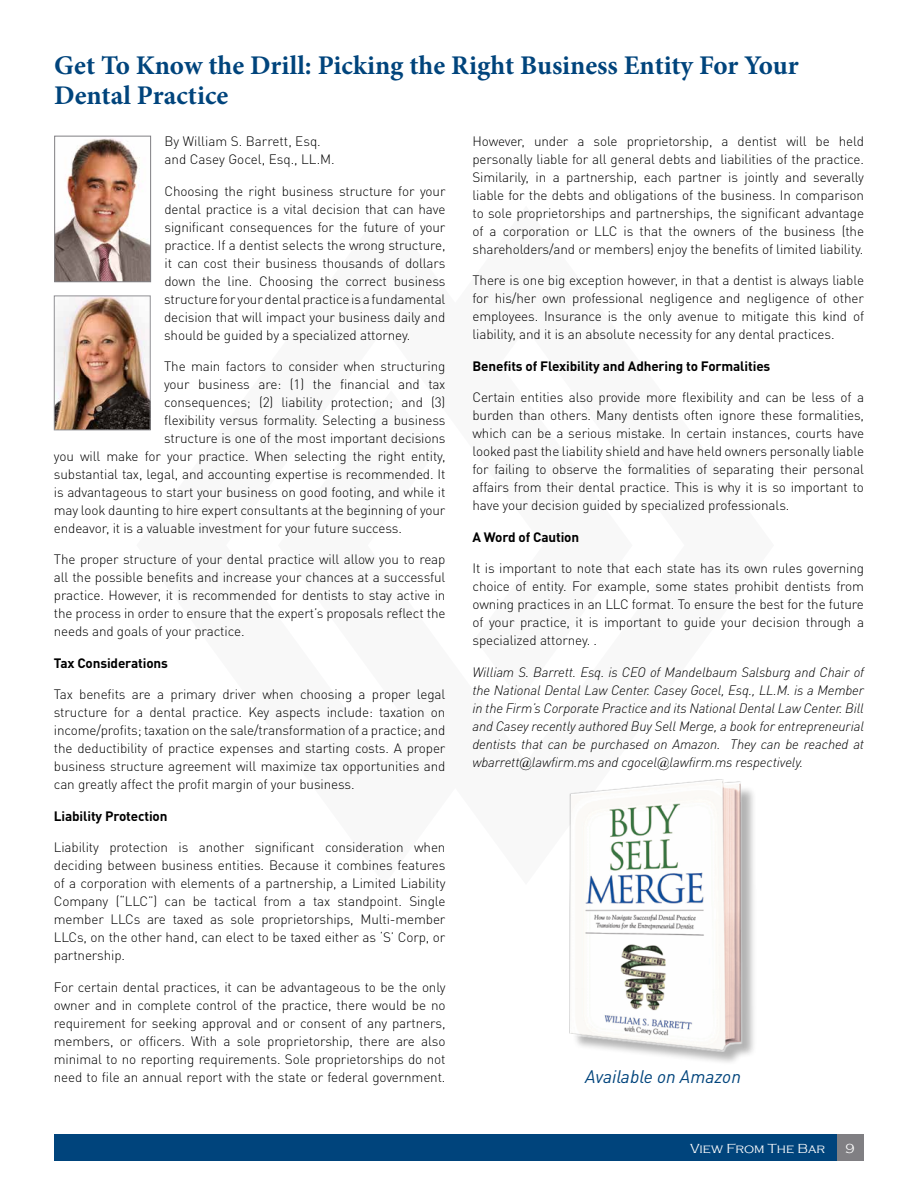
<style>
.page{position:relative;width:918px;height:1188px;background:#fff}
.page>*{position:absolute;margin:0;border:0;box-sizing:border-box;transform-origin:0 0}
.t1{font:700 27px/30px "Minion Pro";color:#00447c}
.t2{font:italic 18px "DINOT";color:#00447c}
.t3{font:300 13.5px/18px "DINOT";letter-spacing:-.01em;color:#000;text-align:justify}
.t4{font:italic 300 13.5px/18px "DINOT";letter-spacing:-.01em;color:#000;text-align:justify}
.t5{font:700 13.5px "DINOT";letter-spacing:-.01em;color:#000}
.t6{font:300 13.5px "Copperplate Gothic";color:#fff}
.s1{font-family:"Times New Roman";font-weight:400;font-style:normal}
</style>
<div class="page">
<div style="left:837px;top:1134px;width:27px;height:27px;background:#807f83"></div>
<div style="left:54px;top:1134px;width:783px;height:27px;background:#00447c"></div>
<img style="left:56px;top:138px;width:93px;height:142px">
<div style="left:54px;top:136px;width:97px;height:146px;border:1px solid #807f83"></div>
<img style="left:56px;top:298px;width:93px;height:130px">
<div style="left:54px;top:296px;width:97px;height:134px;border:1px solid #919195"></div>
<img style="left:636px;top:789px;width:118px;height:274px">
<div style="left:568px;top:780px;width:175px;height:272px;background:#000;opacity:.2"></div>
<h1 class="t1" style="left:54px;top:50px;width:746px">Get To Know the Drill: Picking the Right Business Entity For Your<br>Dental Practice</h1>
<p class="t3" style="left:164px;top:132px;width:172px">By William S. Barrett, Esq. and Casey Gocel, Esq., LL.M.</p>
<p class="t3" style="left:164px;top:182px;width:283px">Choosing the right business structure for your dental practice is a vital decision that can have significant consequences for the future of your practice. If a dentist selects the wrong structure, it can cost their business thousands of dollars down the line. Choosing the correct business structure for your dental practice is a fundamental decision that will impact your business daily and should be guided by a specialized attorney.</p>
<p class="t3" style="left:164px;top:357px;width:283px">The main factors to consider when structuring</p>
<p class="t3" style="left:164px;top:375px;width:283px">your business are: (1) the financial and tax</p>
<p class="t3" style="left:164px;top:393px;width:283px">consequences; (2) liability protection; and (3)</p>
<p class="t3" style="left:164px;top:411px;width:283px">flexibility versus formality. Selecting a business</p>
<p class="t3" style="left:164px;top:429px;width:283px">structure is one of the most important decisions</p>
<p class="t3" style="left:54px;top:447px;width:393px">you will make for your practice. When selecting the right entity,</p>
<p class="t3" style="left:54px;top:465px;width:393px">substantial tax, legal, and accounting expertise is recommended. It</p>
<p class="t3" style="left:54px;top:483px;width:393px">is advantageous to start your business on good footing, and while it</p>
<p class="t3" style="left:54px;top:501px;width:393px">may look daunting to hire expert consultants at the beginning of your</p>
<p class="t3" style="left:54px;top:519px;width:350px">endeavor, it is a valuable investment for your future success.</p>
<p class="t3" style="left:54px;top:550px;width:393px">The proper structure of your dental practice will allow you to reap all the possible benefits and increase your chances at a successful practice. However, it is recommended for dentists to stay active in the process in order to ensure that the expert’s proposals reflect the needs and goals of your practice.</p>
<p class="t5" style="left:54px;top:654px;width:116px">Tax Considerations</p>
<p class="t3" style="left:54px;top:685px;width:393px">Tax benefits are a primary driver when choosing a proper legal structure for a dental practice. Key aspects include: taxation on income/profits; taxation on the sale/transformation of a practice; and the deductibility of practice expenses and starting costs. A proper business structure agreement will maximize tax opportunities and can greatly affect the profit margin of your business.</p>
<p class="t5" style="left:54px;top:807px;width:115px">Liability Protection</p>
<p class="t3" style="left:54px;top:838px;width:393px">Liability protection is another significant consideration when deciding between business entities. Because it combines features of a corporation with elements of a partnership, a Limited Liability Company (“LLC”) can be tactical from a tax standpoint. Single member LLCs are taxed as sole proprietorships, Multi-member LLCs, on the other hand, can elect to be taxed either as ‘S’ Corp, or partnership.</p>
<p class="t3" style="left:54px;top:978px;width:393px">For certain dental practices, it can be advantageous to be the only owner and in complete control of the practice, there would be no requirement for seeking approval and or consent of any partners, members, or officers. With a sole proprietorship, there are also minimal to no reporting requirements. Sole proprietorships do not need to file an annual report with the state or federal government.</p>
<p class="t3" style="left:472px;top:132px;width:393px">However, under a sole proprietorship, a dentist will be held personally liable for all general debts and liabilities of the practice.<br>Similarily, in a partnership, each partner is jointly and severally liable for the debts and obligations of the business. In comparison to sole proprietorships and partnerships, the significant advantage of a corporation or LLC is that the owners of the business (the shareholders/and or members) enjoy the benefits of limited liability.</p>
<p class="t3" style="left:472px;top:271px;width:393px">There is one big exception however, in that a dentist is always liable for his/her own professional negligence and negligence of other employees. Insurance is the only avenue to mitigate this kind of liability, and it is an absolute necessity for any dental practices.</p>
<p class="t5" style="left:472px;top:357px;width:299px">Benefits of Flexibility and Adhering to Formalities</p>
<p class="t3" style="left:472px;top:388px;width:393px">Certain entities also provide more flexibility and can be less of a burden than others. Many dentists often ignore these formalities, which can be a serious mistake. In certain instances, courts have looked past the liability shield and have held owners personally liable for failing to observe the formalities of separating their personal affairs from their dental practice. This is why it is so important to have your decision guided by specialized professionals.</p>
<p class="t5" style="left:472px;top:528px;width:108px">A Word of Caution</p>
<p class="t3" style="left:472px;top:559px;width:393px">It is important to note that each state has its own rules governing choice of entity. For example, some states prohibit dentists from owning practices in an LLC format. To ensure the best for the future of your practice, it is important to guide your decision through a specialized attorney. .</p>
<p class="t4" style="left:472px;top:663px;width:393px">William S. Barrett. Esq. is CEO of Mandelbaum Salsburg and Chair of the National Dental Law Center. Casey Gocel, Esq., LL.M. is a Member in the Firm’s Corporate Practice and its National Dental Law Center. Bill and Casey recently authored Buy Sell Merge, a book for entrepreneurial dentists that can be purchased on Amazon. They can be reached at wbarrett<span class="s1">@</span>lawfirm.ms and cgocel<span class="s1">@</span>lawfirm.ms respectively.</p>
<h2 class="t2" style="left:585px;top:1066px;width:157px">Available on Amazon</h2>
<p class="t6" style="left:690px;top:1141px;width:136px">View From The Bar</p>
<p class="t6" style="left:845px;top:1141px;width:11px">9</p>
</div>
